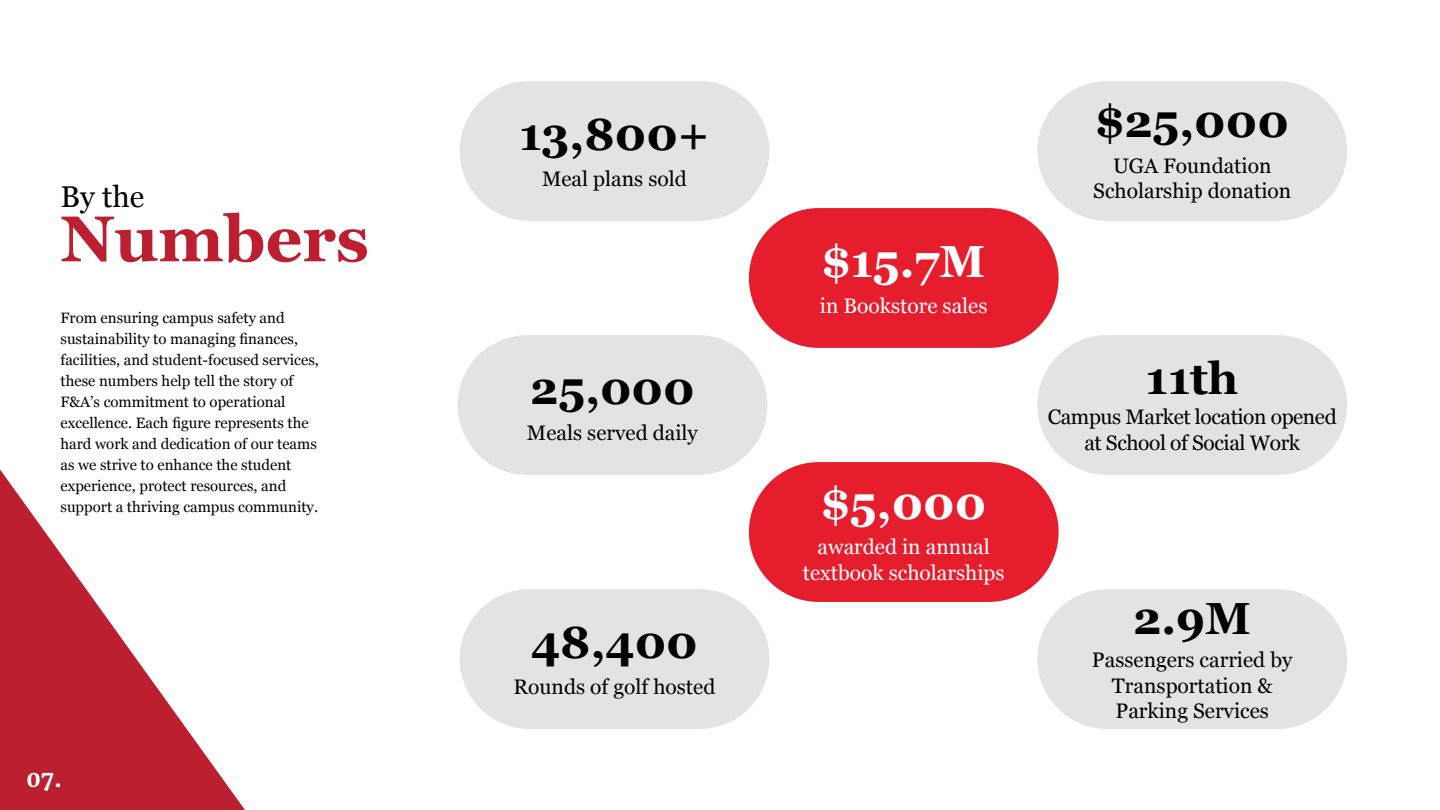
<style>
.page{position:relative;width:1440px;height:810px;background:#fff}
.page>*{position:absolute;margin:0;border:0;box-sizing:border-box;transform-origin:0 0}
.Title_01_Left{font:700 64.5px "Georgia";color:#bc1f30}
.Title_01_Center{font:700 45px "Georgia";color:#000}
.Title_01_Center-2{font:700 45px "Georgia";color:#fff}
.Title_03_Left{font:30px "Georgia";color:#000}
.t1{font:700 22.5px "Merriweather";color:#fff}
.Intro_Text_Center{font:21px/25.2px "Georgia";color:#000;text-align:center}
.Intro_Text_Center-2{font:21px/25.2px "Georgia";color:#fff;text-align:center}
.Intro_Text_Center-3{font:21px/25.2px "Georgia";letter-spacing:-.02em;color:#000;text-align:center}
.Intro_Text_Left{font:15px/21px "Georgia";color:#000}
</style>
<div class="page">
<svg style="left:0;top:469px;width:245px;height:341px;fill:#bc1f30"></svg>
<div style="left:1037px;top:81px;width:310px;height:140px;background:#e3e3e4;border-radius:70px"></div>
<div style="left:1037px;top:335px;width:310px;height:140px;background:#e3e3e4;border-radius:70px"></div>
<div style="left:1037px;top:589px;width:310px;height:140px;background:#e3e3e4;border-radius:70px"></div>
<div style="left:749px;top:208px;width:310px;height:140px;background:#e61d2d;border-radius:70px"></div>
<div style="left:749px;top:462px;width:310px;height:140px;background:#e61d2d;border-radius:70px"></div>
<div style="left:460px;top:81px;width:309px;height:140px;background:#e3e3e4;border-radius:70px"></div>
<div style="left:458px;top:335px;width:309px;height:140px;background:#e3e3e4;border-radius:70px"></div>
<div style="left:460px;top:589px;width:309px;height:140px;background:#e3e3e4;border-radius:70px"></div>
<p class="Title_03_Left" style="left:61px;top:174px;width:85px">By the</p>
<p class="Title_01_Left" style="left:61px;top:190px;width:310px">Numbers</p>
<p class="Intro_Text_Left" style="left:61px;top:307px;width:260px">From ensuring campus safety and sustainability to managing finances, facilities, and student-focused services, these numbers help tell the story of F&amp;A’s commitment to operational excellence. Each figure represents the hard work and dedication of our teams as we strive to enhance the student experience, protect resources, and support a thriving campus community.</p>
<h3 class="t1" style="left:27px;top:765px;width:37px">07.</h3>
<p class="Title_01_Center" style="left:519px;top:101px;width:192px">13,800+</p>
<p class="Intro_Text_Center" style="left:542px;top:165px;width:146px">Meal plans sold</p>
<p class="Title_01_Center" style="left:530px;top:355px;width:166px">25,000</p>
<p class="Intro_Text_Center" style="left:527px;top:419px;width:172px">Meals served daily</p>
<p class="Title_01_Center" style="left:531px;top:609px;width:168px">48,400</p>
<p class="Intro_Text_Center" style="left:514px;top:673px;width:203px">Rounds of golf hosted</p>
<p class="Title_01_Center-2" style="left:822px;top:228px;width:165px">$15.7M</p>
<p class="Intro_Text_Center-2" style="left:820px;top:292px;width:169px">in Bookstore sales</p>
<p class="Title_01_Center-2" style="left:821px;top:469px;width:167px">$5,000</p>
<p class="Intro_Text_Center-2" style="left:803px;top:534px;width:203px">awarded in annual textbook scholarships</p>
<p class="Title_01_Center" style="left:1096px;top:88px;width:195px">$25,000</p>
<p class="Intro_Text_Center" style="left:1093px;top:153px;width:200px">UGA Foundation<br>Scholarship donation</p>
<p class="Title_01_Center" style="left:1146px;top:345px;width:94px">11th</p>
<p class="Intro_Text_Center-3" style="left:1048px;top:404px;width:291px">Campus Market location opened at School of Social Work</p>
<p class="Title_01_Center" style="left:1133px;top:585px;width:120px">2.9M</p>
<p class="Intro_Text_Center" style="left:1092px;top:647px;width:202px">Passengers carried by<br>Transportation &amp;</p>
<p class="Intro_Text_Center" style="left:1116px;top:697px;width:155px">Parking Services</p>
</div>
